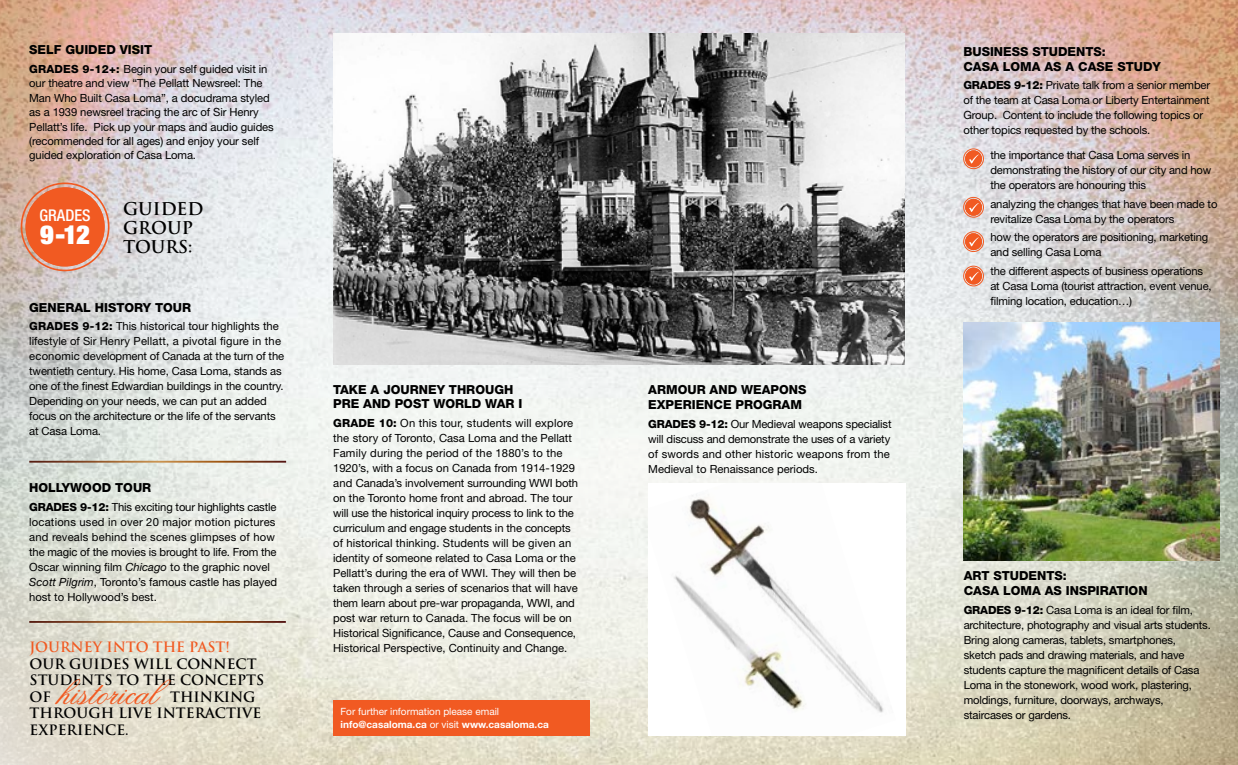
<style>
.page{position:relative;width:1238px;height:765px;background:#fff}
.page>*{position:absolute;margin:0;border:0;box-sizing:border-box;transform-origin:0 0}
.t1{font:39.75px "Old Scrip";color:#f15a22}
.t2{font:900 condensed 26.25px "Helvetica Neue LT Pro";color:#fff}
.t3{font:700 17.12px/19px "Trajan Pro";color:#000}
.t4{font:500 condensed 16.25px "Helvetica Neue LT Pro";color:#fff}
.t5{font:700 14px/16.5px "Trajan Pro";color:#000}
.t6{font:700 14px "Trajan Pro";color:#f15a22}
.t7{font:800 12.5px/15px "Helvetica Neue LT Pro";color:#000}
.t8{font:11.25px/15px "Helvetica Neue LT Pro";letter-spacing:-.01em;color:#000}
.t9{font:10px/13.8px "Helvetica Neue LT Pro";color:#fff}
.s1{font-weight:800}
.s2{font-style:italic}
.s3{font-weight:700}
</style>
<div class="page">
<img style="left:0;top:0;width:1238px;height:765px">
<hr style="left:29px;top:621px;width:257px;height:2px;background:#fff">
<div style="left:333px;top:700px;width:256px;height:36px;background:#f15a22"></div>
<img style="left:333px;top:34px;width:571px;height:330px">
<hr style="left:29px;top:461px;width:257px;height:2px;background:#fff">
<div style="left:26px;top:187px;width:79px;height:79px;background:#f15a22;border-radius:50%"></div>
<div style="left:21px;top:183px;width:88px;height:88px;border:2px solid #f15a22;border-radius:50%"></div>
<div style="left:26px;top:187px;width:79px;height:79px;border:5px solid #f15a22;border-radius:50%"></div>
<div style="left:965px;top:150px;width:17px;height:17px;background:#f15a22;border-radius:50%"></div>
<div style="left:963px;top:149px;width:20px;height:20px;border:1px solid #f15a22;border-radius:50%"></div>
<div style="left:965px;top:150px;width:17px;height:17px;border:2px solid #f15a22;border-radius:50%"></div>
<svg style="left:969px;top:154px;width:9px;height:10px"></svg>
<div style="left:965px;top:199px;width:17px;height:17px;background:#f15a22;border-radius:50%"></div>
<div style="left:963px;top:197px;width:20px;height:20px;border:1px solid #f15a22;border-radius:50%"></div>
<div style="left:965px;top:199px;width:17px;height:17px;border:2px solid #f15a22;border-radius:50%"></div>
<svg style="left:969px;top:203px;width:9px;height:9px"></svg>
<div style="left:965px;top:233px;width:17px;height:17px;background:#f15a22;border-radius:50%"></div>
<div style="left:963px;top:231px;width:20px;height:21px;border:1px solid #f15a22;border-radius:50%"></div>
<div style="left:965px;top:233px;width:17px;height:17px;border:2px solid #f15a22;border-radius:50%"></div>
<svg style="left:969px;top:237px;width:9px;height:10px"></svg>
<div style="left:965px;top:268px;width:17px;height:16px;background:#f15a22;border-radius:50%"></div>
<div style="left:963px;top:266px;width:20px;height:20px;border:1px solid #f15a22;border-radius:50%"></div>
<div style="left:965px;top:268px;width:17px;height:16px;border:2px solid #f15a22;border-radius:50%"></div>
<svg style="left:969px;top:272px;width:9px;height:9px"></svg>
<img style="left:963px;top:323px;width:256px;height:238px">
<div style="left:648px;top:483px;width:257px;height:253px;background:#fff"></div>
<img style="left:674px;top:494px;width:210px;height:219px">
<p class="t7" style="left:29px;top:42px;width:124px">SELF GUIDED VISIT</p>
<p class="t8" style="left:29px;top:62px;width:246px;line-height:14.4px"><span class="s1">GRADES 9-12+:</span> Begin your self guided visit in our theatre and view “The Pellatt Newsreel: The Man Who Built Casa Loma”, a docudrama styled as a 1939 newsreel tracing the arc of Sir Henry Pellatt’s life. Pick up your maps and audio guides (recommended for all ages) and enjoy your self guided exploration of Casa Loma.</p>
<h3 class="t4" style="left:40px;top:206px;width:52px">GRADES</h3>
<h2 class="t2" style="left:40px;top:217px;width:51px">9-12</h2>
<h3 class="t3" style="left:123px;top:200px;width:82px">GUIDED<br>GROUP<br>TOURS:</h3>
<p class="t7" style="left:29px;top:300px;width:163px">GENERAL HISTORY TOUR</p>
<p class="t8" style="left:29px;top:319px;width:256px"><span class="s1">GRADES 9-12:</span> This historical tour highlights the lifestyle of Sir Henry Pellatt, a pivotal figure in the economic development of Canada at the turn of the twentieth century. His home, Casa Loma, stands as one of the finest Edwardian buildings in the country.<br>Depending on your needs, we can put an added focus on the architecture or the life of the servants at Casa Loma.</p>
<p class="t7" style="left:29px;top:480px;width:124px">HOLLYWOOD TOUR</p>
<p class="t8" style="left:29px;top:499px;width:249px"><span class="s1">GRADES 9-12:</span> This exciting tour highlights castle locations used in over 20 major motion pictures and reveals behind the scenes glimpses of how the magic of the movies is brought to life. From the Oscar winning film <span class="s2">Chicago</span> to the graphic novel <span class="s2">Scott Pilgrim</span>, Toronto’s famous castle has played host to Hollywood’s best.</p>
<p class="t6" style="left:30px;top:639px;width:202px">JOURNEY INTO THE PAST!</p>
<p class="t5" style="left:30px;top:656px;width:236px">OUR GUIDES WILL CONNECT<br>STUDENTS TO THE CONCEPTS<br>OF</p>
<h1 class="t1" style="left:58px;top:667px;width:101px">historical</h1>
<p class="t5" style="left:30px;top:689px;width:233px;text-indent:140px">THINKING<br>THROUGH LIVE INTERACTIVE<br>EXPERIENCE.</p>
<p class="t7" style="left:333px;top:383px;width:191px;line-height:13.8px">TAKE A JOURNEY THROUGH<br>PRE AND POST WORLD WAR I</p>
<p class="t8" style="left:333px;top:415px;width:247px"><span class="s1">GRADE 10:</span> On this tour, students will explore the story of Toronto, Casa Loma and the Pellatt Family during the period of the 1880’s to the 1920’s, with a focus on Canada from 1914-1929 and Canada’s involvement surrounding WWI both on the Toronto home front and abroad. The tour will use the historical inquiry process to link to the curriculum and engage students in the concepts of historical thinking. Students will be given an identity of someone related to Casa Loma or the Pellatt’s during the era of WWI. They will then be taken through a series of scenarios that will have them learn about pre-war propaganda, WWI, and post war return to Canada. The focus will be on Historical Significance, Cause and Consequence, Historical Perspective, Continuity and Change.</p>
<p class="t9" style="left:340px;top:704px;width:210px">For further information please email <span class="s3">info@casaloma.ca</span> or visit <span class="s3">www.casaloma.ca</span></p>
<p class="t7" style="left:648px;top:382px;width:160px">ARMOUR AND WEAPONS<br>EXPERIENCE PROGRAM</p>
<p class="t8" style="left:648px;top:416px;width:245px"><span class="s1">GRADES 9-12:</span> Our Medieval weapons specialist will discuss and demonstrate the uses of a variety of swords and other historic weapons from the Medieval to Renaissance periods.</p>
<p class="t7" style="left:963px;top:44px;width:199px">BUSINESS STUDENTS:<br>CASA LOMA AS A CASE STUDY</p>
<p class="t8" style="left:963px;top:78px;width:248px"><span class="s1">GRADES 9-12:</span> Private talk from a senior member of the team at Casa Loma or Liberty Entertainment Group. Content to include the following topics or other topics requested by the schools.</p>
<p class="t8" style="left:990px;top:147px;width:222px">the importance that Casa Loma serves in demonstrating the history of our city and how the operators are honouring this</p>
<p class="t8" style="left:990px;top:196px;width:228px">analyzing the changes that have been made to revitalize Casa Loma by the operators</p>
<p class="t8" style="left:990px;top:230px;width:219px">how the operators are positioning, marketing and selling Casa Loma</p>
<p class="t8" style="left:990px;top:264px;width:223px">the different aspects of business operations at Casa Loma (tourist attraction, event venue, filming location, education…)</p>
<p class="t7" style="left:963px;top:568px;width:185px">ART STUDENTS:<br>CASA LOMA AS INSPIRATION</p>
<p class="t8" style="left:963px;top:602px;width:249px"><span class="s1">GRADES 9-12:</span> Casa Loma is an ideal for film, architecture, photography and visual arts students.<br>Bring along cameras, tablets, smartphones, sketch pads and drawing materials, and have students capture the magnificent details of Casa Loma in the stonework, wood work, plastering, moldings, furniture, doorways, archways, staircases or gardens.</p>
</div>
